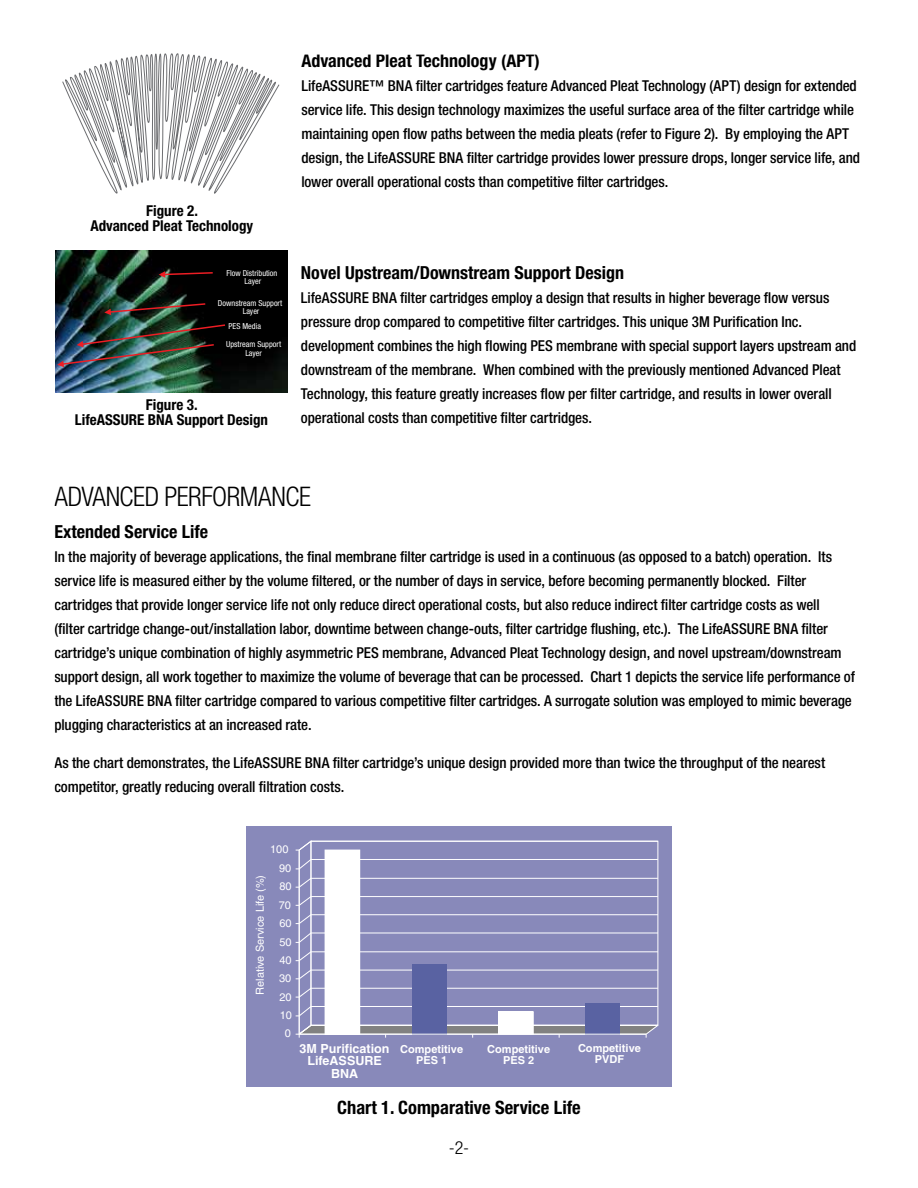
<style>
.page{position:relative;width:918px;height:1188px;background:#fff}
.page>*{position:absolute;margin:0;border:0;box-sizing:border-box;transform-origin:0 0}
.t1{font:300 condensed 27px "Helvetica Neue LT Std";letter-spacing:-.02em;color:#000}
.t2{font:700 condensed 18.45px "Helvetica Neue LT Std";color:#000}
.t3{font:700 condensed 18px "Helvetica Neue LT Std";color:#000}
.t4{font:300 condensed 18px "Helvetica Neue LT Std";color:#000}
.t5{font:500 condensed 15px/24px "Helvetica Neue LT Std";letter-spacing:-.005em;color:#000}
.t6{font:700 condensed 15px/15px "Helvetica Neue LT Std";color:#000;text-align:center}
.t7{font:700 12.6px/12.6px "Helvetica";color:#fff;text-align:center}
.t8{font:700 10.95px/10.9px "Helvetica";color:#fff;text-align:center}
.t9{font:10.95px "Helvetica";color:#fff}
.t10{font:condensed 8.25px/8.2px "Helvetica Neue LT Std";color:#fff;text-align:center}
</style>
<div class="page">
<svg style="left:62px;top:53px;width:218px;height:141px"></svg>
<img style="left:56px;top:250px;width:231px;height:143px">
<img style="left:57px;top:323px;width:170px;height:44px">
<svg style="left:104px;top:302px;width:103px;height:13px"></svg>
<svg style="left:159px;top:271px;width:55px;height:7px"></svg>
<div style="left:246px;top:826px;width:426px;height:261px;background:#8889ba"></div>
<svg style="left:296px;top:840px;width:363px;height:198px"></svg>
<p class="t6" style="left:90px;top:203px;width:164px">Figure 2.<br>Advanced Pleat Technology</p>
<p class="t10" style="left:226px;top:269px;width:53px">Flow Distribution<br>Layer</p>
<p class="t10" style="left:218px;top:299px;width:66px">Downstream Support<br>Layer</p>
<p class="t10" style="left:229px;top:322px;width:34px">PES Media</p>
<p class="t10" style="left:226px;top:340px;width:56px">Upstream Support<br>Layer</p>
<p class="t6" style="left:75px;top:397px;width:195px">Figure 3.<br>LifeASSURE BNA Support Design</p>
<p class="t3" style="left:301px;top:50px;width:240px">Advanced Pleat Technology (APT)</p>
<p class="t5" style="left:301px;top:74px;width:560px">LifeASSURE™ BNA filter cartridges feature Advanced Pleat Technology (APT) design for extended service life. This design technology maximizes the useful surface area of the filter cartridge while maintaining open flow paths between the media pleats (refer to Figure 2). By employing the APT design, the LifeASSURE BNA filter cartridge provides lower pressure drops, longer service life, and lower overall operational costs than competitive filter cartridges.</p>
<p class="t3" style="left:301px;top:262px;width:325px">Novel Upstream/Downstream Support Design</p>
<p class="t5" style="left:301px;top:286px;width:557px">LifeASSURE BNA filter cartridges employ a design that results in higher beverage flow versus pressure drop compared to competitive filter cartridges. This unique 3M Purification Inc. development combines the high flowing PES membrane with special support layers upstream and downstream of the membrane. When combined with the previously mentioned Advanced Pleat Technology, this feature greatly increases flow per filter cartridge, and results in lower overall operational costs than competitive filter cartridges.</p>
<h1 class="t1" style="left:54px;top:480px;width:258px">ADVANCED PERFORMANCE</h1>
<p class="t3" style="left:54px;top:521px;width:155px">Extended Service Life</p>
<p class="t5" style="left:54px;top:545px;width:802px">In the majority of beverage applications, the final membrane filter cartridge is used in a continuous (as opposed to a batch) operation. Its service life is measured either by the volume filtered, or the number of days in service, before becoming permanently blocked. Filter cartridges that provide longer service life not only reduce direct operational costs, but also reduce indirect filter cartridge costs as well<br>(filter cartridge change-out/installation labor, downtime between change-outs, filter cartridge flushing, etc.). The LifeASSURE BNA filter cartridge’s unique combination of highly asymmetric PES membrane, Advanced Pleat Technology design, and novel upstream/downstream support design, all work together to maximize the volume of beverage that can be processed. Chart 1 depicts the service life performance of the LifeASSURE BNA filter cartridge compared to various competitive filter cartridges. A surrogate solution was employed to mimic beverage plugging characteristics at an increased rate.</p>
<p class="t5" style="left:54px;top:750px;width:772px">As the chart demonstrates, the LifeASSURE BNA filter cartridge’s unique design provided more than twice the throughput of the nearest competitor, greatly reducing overall filtration costs.</p>
<p class="t9" style="left:270px;top:843px;width:20px">100</p>
<p class="t9" style="left:254px;top:995px;width:121px;rotate:-90deg">Relative Service Life (%)</p>
<p class="t9" style="left:279px;top:862px;width:14px">90</p>
<p class="t9" style="left:279px;top:880px;width:14px">80</p>
<p class="t9" style="left:279px;top:899px;width:14px">70</p>
<p class="t9" style="left:279px;top:917px;width:14px">60</p>
<p class="t9" style="left:279px;top:935px;width:14px">50</p>
<p class="t9" style="left:279px;top:954px;width:14px">40</p>
<p class="t9" style="left:279px;top:971px;width:14px">30</p>
<p class="t9" style="left:279px;top:990px;width:14px">20</p>
<p class="t9" style="left:280px;top:1009px;width:14px">10</p>
<p class="t9" style="left:285px;top:1027px;width:8px">0</p>
<p class="t7" style="left:300px;top:1042px;width:91px">3M Purification<br>LifeASSURE<br>BNA</p>
<p class="t8" style="left:400px;top:1043px;width:64px">Competitive<br>PES 1</p>
<p class="t8" style="left:487px;top:1043px;width:64px">Competitive<br>PES 2</p>
<p class="t8" style="left:578px;top:1043px;width:64px">Competitive<br>PVDF</p>
<p class="t2" style="left:337px;top:1096px;width:245px">Chart 1. Comparative Service Life</p>
<p class="t4" style="left:449px;top:1138px;width:22px">-2-</p>
</div>
